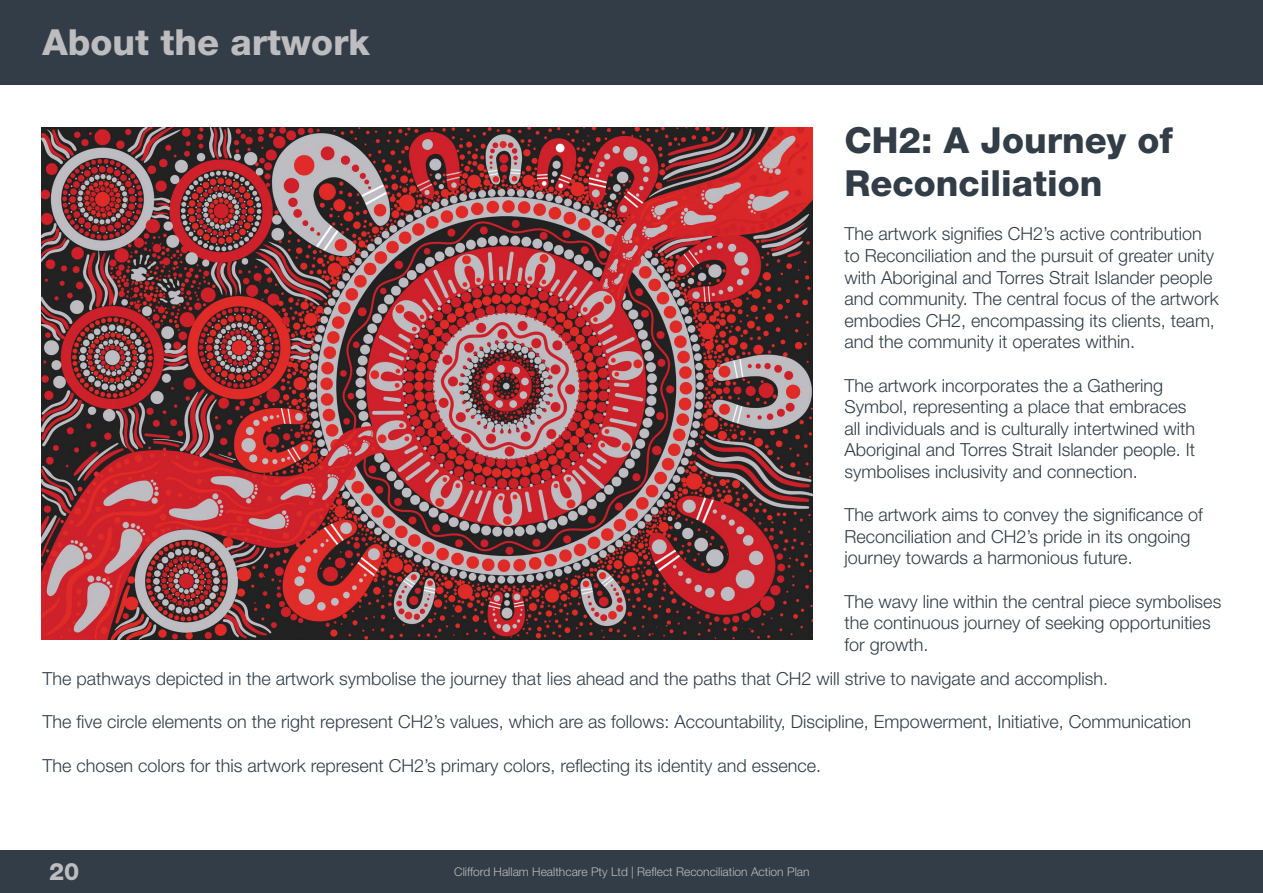
<style>
.page{position:relative;width:1263px;height:893px;background:#fff}
.page>*{position:absolute;margin:0;border:0;box-sizing:border-box;transform-origin:0 0}
.Paragraph_Style_1{font:800 36px/43.2px "Helvetica Neue LT Pro";color:#323d47}
.Page_Headers{font:800 36px "Helvetica Neue LT Pro";color:#bdbcbf}
.t1{font:800 24px "Helvetica Neue LT Pro";color:#bdbcbf}
.Paragraph_Style_1-2{font:300 18px/21.6px "Helvetica Neue LT Pro";color:#323d47}
.t2{font:300 12px "Helvetica Neue LT Pro";color:#bdbcbf}
</style>
<div class="page">
<div style="left:1px;top:0;width:1262px;height:84px;background:#323d47"></div>
<img style="left:41px;top:128px;width:771px;height:512px">
<div style="left:0;top:850px;width:1263px;height:43px;background:#323d47"></div>
<p class="Page_Headers" style="left:43px;top:21px;width:329px">About the artwork</p>
<p class="Paragraph_Style_1" style="left:844px;top:119px;width:330px">CH2: A Journey of<br>Reconciliation</p>
<p class="Paragraph_Style_1-2" style="left:844px;top:223px;width:376px">The artwork signifies CH2’s active contribution to Reconciliation and the pursuit of greater unity with Aboriginal and Torres Strait Islander people and community. The central focus of the artwork embodies CH2, encompassing its clients, team, and the community it operates within.</p>
<p class="Paragraph_Style_1-2" style="left:844px;top:374px;width:352px">The artwork incorporates the a Gathering Symbol, representing a place that embraces all individuals and is culturally intertwined with Aboriginal and Torres Strait Islander people. It symbolises inclusivity and connection.</p>
<p class="Paragraph_Style_1-2" style="left:844px;top:504px;width:360px">The artwork aims to convey the significance of<br>Reconciliation and CH2’s pride in its ongoing journey towards a harmonious future.</p>
<p class="Paragraph_Style_1-2" style="left:844px;top:590px;width:378px">The wavy line within the central piece symbolises the continuous journey of seeking opportunities for growth.</p>
<p class="Paragraph_Style_1-2" style="left:43px;top:668px;width:1067px">The pathways depicted in the artwork symbolise the journey that lies ahead and the paths that CH2 will strive to navigate and accomplish.</p>
<p class="Paragraph_Style_1-2" style="left:43px;top:711px;width:1150px">The five circle elements on the right represent CH2’s values, which are as follows: Accountability, Discipline, Empowerment, Initiative, Communication</p>
<p class="Paragraph_Style_1-2" style="left:43px;top:754px;width:780px">The chosen colors for this artwork represent CH2’s primary colors, reflecting its identity and essence.</p>
<h2 class="t1" style="left:49px;top:857px;width:32px">20</h2>
<p class="t2" style="left:454px;top:864px;width:357px">Clifford Hallam Healthcare Pty Ltd | Reflect Reconciliation Action Plan</p>
</div>
